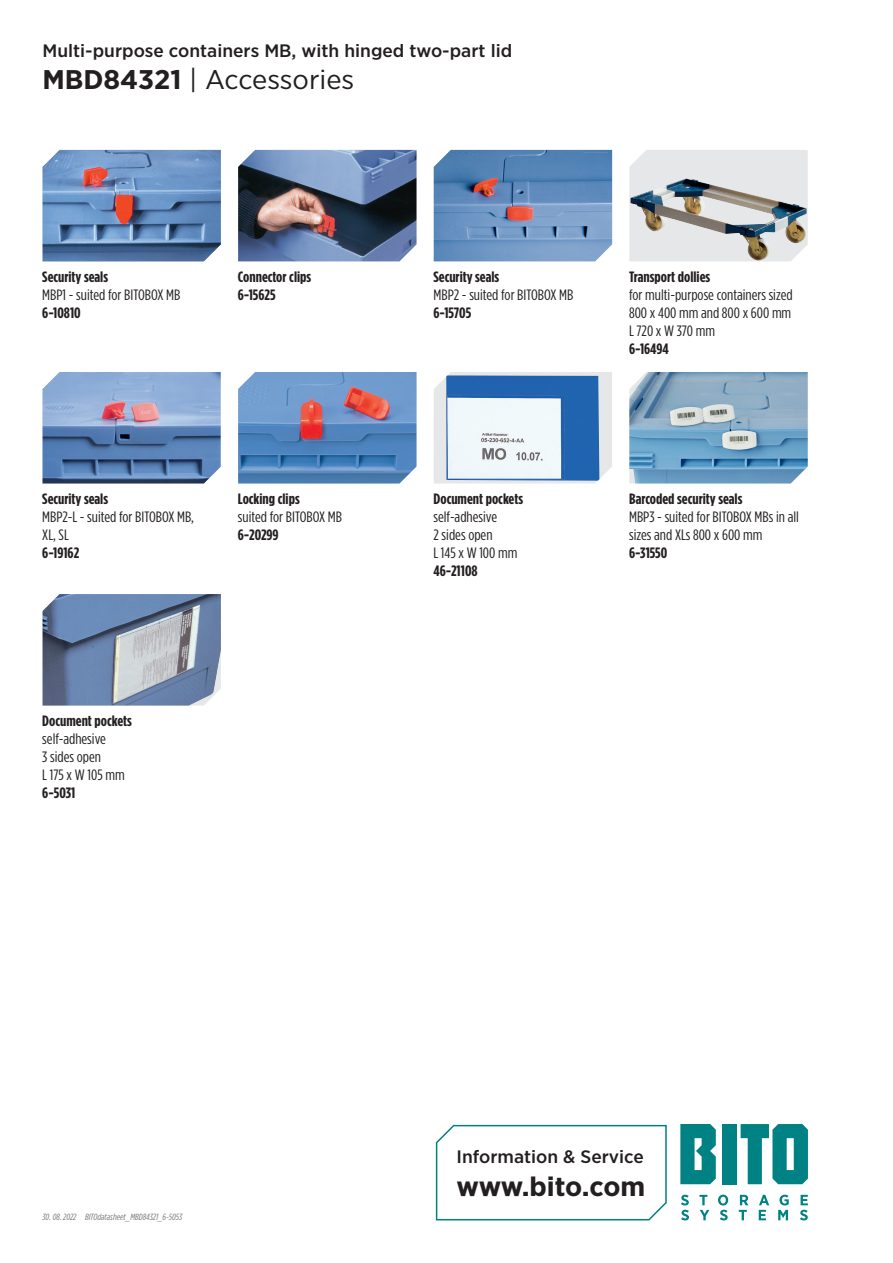
<style>
.page{position:relative;width:893px;height:1263px;background:#fff}
.page>*{position:absolute;margin:0;border:0;box-sizing:border-box;transform-origin:0 0}
.t1{font:27px "Gotham Narrow";color:#231f20;scale:1.1 1}
.t2{font:700 27px "Gotham Narrow";letter-spacing:-.015em;color:#231f20;scale:1.1 1}
.t3{font:500 18px "Gotham Narrow";color:#231f20;scale:1.1 1}
.t4{font:15px/18px "Gotham Condensed";color:#231f20;scale:1.1 1}
.t5{font:700 15px/18px "Gotham Condensed";color:#231f20;scale:1.1 1}
.t6{font:italic 9px "Gotham Condensed";color:#76787b;scale:1.1 1}
.s1{font-weight:700}
</style>
<div class="page">
<div style="left:723px;top:1124px;width:14px;height:60px;background:#008183"></div>
<svg style="left:680px;top:1124px;width:36px;height:60px;background:#229193"></svg>
<svg style="left:741px;top:1124px;width:67px;height:60px"></svg>
<svg style="left:681px;top:1195px;width:8px;height:25px"></svg>
<svg style="left:699px;top:1195px;width:10px;height:25px"></svg>
<svg style="left:718px;top:1195px;width:10px;height:25px"></svg>
<svg style="left:739px;top:1195px;width:9px;height:25px"></svg>
<svg style="left:759px;top:1195px;width:10px;height:25px"></svg>
<svg style="left:778px;top:1195px;width:11px;height:25px"></svg>
<svg style="left:800px;top:1195px;width:8px;height:25px"></svg>
<svg style="left:435px;top:1124px;width:232px;height:97px"></svg>
<img style="left:43px;top:594px;width:178px;height:111px">
<img style="left:629px;top:372px;width:179px;height:111px">
<svg style="left:434px;top:372px;width:178px;height:111px;background:#e7e8ea"></svg>
<img style="left:446px;top:375px;width:153px;height:106px">
<img style="left:238px;top:372px;width:178px;height:111px">
<img style="left:43px;top:372px;width:178px;height:111px">
<div style="left:629px;top:150px;width:179px;height:111px;background:#e6e7e9"></div>
<img style="left:630px;top:179px;width:177px;height:82px">
<img style="left:434px;top:150px;width:178px;height:111px">
<img style="left:238px;top:150px;width:178px;height:111px">
<img style="left:43px;top:150px;width:178px;height:111px">
<p class="t3" style="left:43px;top:39px;width:428px">Multi-purpose containers MB, with hinged two-part lid</p>
<h1 class="t1" style="left:43px;top:63px;width:285px"><span class="s1">MBD84321</span> | Accessories</h1>
<p class="t5" style="left:42px;top:268px;width:61px">Security seals</p>
<p class="t4" style="left:42px;top:286px;width:127px">MBP1 - suited for BITOBOX MB</p>
<p class="t5" style="left:42px;top:304px;width:36px">6-10810</p>
<p class="t5" style="left:238px;top:268px;width:68px">Connector clips<br>6-15625</p>
<p class="t5" style="left:42px;top:490px;width:61px">Security seals</p>
<p class="t4" style="left:42px;top:508px;width:139px">MBP2-L - suited for BITOBOX MB,<br>XL, SL</p>
<p class="t5" style="left:42px;top:544px;width:35px">6-19162</p>
<p class="t5" style="left:238px;top:490px;width:58px">Locking clips</p>
<p class="t4" style="left:238px;top:508px;width:96px">suited for BITOBOX MB</p>
<p class="t5" style="left:238px;top:526px;width:39px">6-20299</p>
<p class="t5" style="left:42px;top:712px;width:83px">Document pockets</p>
<p class="t4" style="left:42px;top:730px;width:76px">self-adhesive<br>3 sides open<br>L 175 x W 105 mm</p>
<p class="t5" style="left:42px;top:784px;width:32px">6-5031</p>
<p class="t5" style="left:433px;top:268px;width:61px">Security seals</p>
<p class="t4" style="left:433px;top:285px;width:129px">MBP2 - suited for BITOBOX MB</p>
<p class="t5" style="left:433px;top:304px;width:36px">6-15705</p>
<p class="t5" style="left:433px;top:490px;width:83px">Document pockets</p>
<p class="t4" style="left:433px;top:508px;width:78px">self-adhesive<br>2 sides open<br>L 145 x W 100 mm</p>
<p class="t5" style="left:433px;top:562px;width:42px">46-21108</p>
<p class="t5" style="left:629px;top:268px;width:75px">Transport dollies</p>
<p class="t4" style="left:629px;top:286px;width:150px;text-align:justify">for multi-purpose containers sized 800 x 400 mm and 800 x 600 mm L 720 x W 370 mm</p>
<p class="t5" style="left:629px;top:340px;width:38px">6-16494</p>
<p class="t5" style="left:629px;top:490px;width:104px">Barcoded security seals</p>
<p class="t4" style="left:629px;top:508px;width:156px">MBP3 - suited for BITOBOX MBs in all sizes and XLs 800 x 600 mm</p>
<p class="t5" style="left:629px;top:544px;width:36px">6-31550</p>
<p class="t6" style="left:43px;top:1212px;width:32px">30. 08. 2022</p>
<p class="t6" style="left:85px;top:1212px;width:90px">BITOdatasheet_MBD84321_6-5053</p>
<p class="t3" style="left:457px;top:1145px;width:172px">Information &amp; Service</p>
<h1 class="t2" style="left:457px;top:1169px;width:173px">www.bito.com</h1>
</div>
